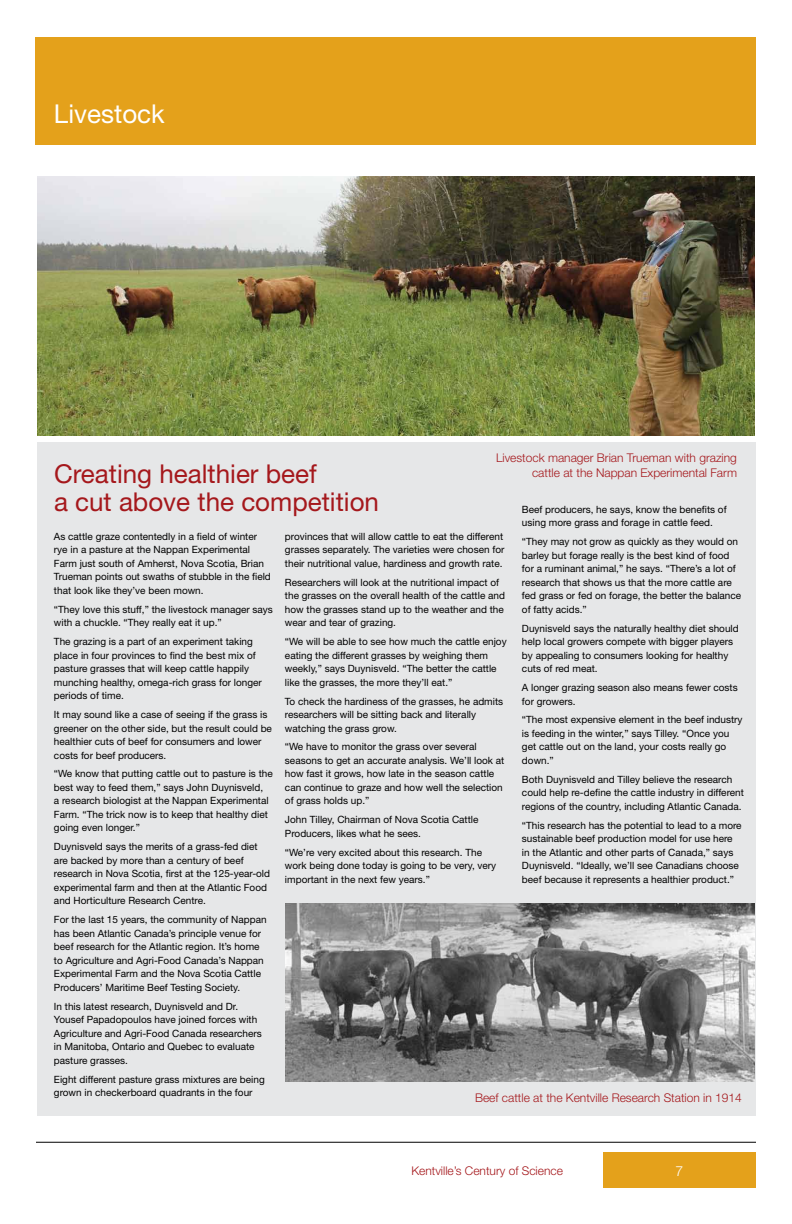
<style>
.page{position:relative;width:792px;height:1224px;background:#fff}
.page>*{position:absolute;margin:0;border:0;box-sizing:border-box;transform-origin:0 0}
.t1{font:26px/28px "Helvetica Neue";color:#a5181c}
.t2{font:26px "Helvetica Neue";color:#fff}
.t3{font:300 14px "Helvetica Neue";color:#fff}
.t4{font:300 12px/14.4px "Helvetica Neue";color:#a5181c;text-align:right}
.t5{font:10px/13.5px "Helvetica Neue";color:#000}
</style>
<div class="page">
<div style="left:603px;top:1152px;width:153px;height:36px;background:#e4a11b"></div>
<hr style="left:36px;top:1142px;width:720px;height:1px;background:#000">
<div style="left:36px;top:37px;width:720px;height:108px;background:#e4a11b"></div>
<div style="left:37px;top:442px;width:719px;height:674px;background:#e6e7e8"></div>
<img style="left:286px;top:903px;width:469px;height:179px">
<img style="left:37px;top:176px;width:718px;height:260px">
<h1 class="t2" style="left:54px;top:98px;width:112px">Livestock</h1>
<p class="t4" style="left:496px;top:451px;width:242px">Livestock manager Brian Trueman with grazing cattle at the Nappan Experimental Farm</p>
<h1 class="t1" style="left:54px;top:459px;width:327px">Creating healthier beef<br>a cut above the competition</h1>
<p class="t5" style="left:522px;top:502px;width:206px">Beef producers, he says, know the benefits of using more grass and forage in cattle feed.</p>
<p class="t5" style="left:522px;top:535px;width:221px">“They may not grow as quickly as they would on barley but forage really is the best kind of food for a ruminant animal,” he says. “There’s a lot of research that shows us that the more cattle are fed grass or fed on forage, the better the balance of fatty acids.”</p>
<p class="t5" style="left:522px;top:621px;width:218px">Duynisveld says the naturally healthy diet should help local growers compete with bigger players by appealing to consumers looking for healthy cuts of red meat.</p>
<p class="t5" style="left:522px;top:681px;width:217px">A longer grazing season also means fewer costs for growers.</p>
<p class="t5" style="left:522px;top:713px;width:222px">“The most expensive element in the beef industry is feeding in the winter,” says Tilley. “Once you get cattle out on the land, your costs really go down.”</p>
<p class="t5" style="left:522px;top:772px;width:223px">Both Duynisveld and Tilley believe the research could help re-define the cattle industry in different regions of the country, including Atlantic Canada.</p>
<p class="t5" style="left:522px;top:818px;width:221px">“This research has the potential to lead to a more sustainable beef production model for use here in the Atlantic and other parts of Canada,” says Duynisveld. “Ideally, we’ll see Canadians choose beef because it represents a healthier product.”</p>
<p class="t5" style="left:285px;top:529px;width:221px">provinces that will allow cattle to eat the different grasses separately. The varieties were chosen for their nutritional value, hardiness and growth rate.</p>
<p class="t5" style="left:285px;top:575px;width:222px">Researchers will look at the nutritional impact of the grasses on the overall health of the cattle and how the grasses stand up to the weather and the wear and tear of grazing.</p>
<p class="t5" style="left:285px;top:635px;width:223px">“We will be able to see how much the cattle enjoy eating the different grasses by weighing them weekly,” says Duynisveld. “The better the cattle like the grasses, the more they’ll eat.”</p>
<p class="t5" style="left:285px;top:694px;width:220px">To check the hardiness of the grasses, he admits researchers will be sitting back and literally watching the grass grow.</p>
<p class="t5" style="left:285px;top:740px;width:221px">“We have to monitor the grass over several seasons to get an accurate analysis. We’ll look at how fast it grows, how late in the season cattle can continue to graze and how well the selection of grass holds up.”</p>
<p class="t5" style="left:285px;top:813px;width:195px">John Tilley, Chairman of Nova Scotia Cattle<br>Producers, likes what he sees.</p>
<p class="t5" style="left:285px;top:845px;width:213px">“We’re very excited about this research. The work being done today is going to be very, very important in the next few years.”</p>
<p class="t5" style="left:54px;top:529px;width:218px">As cattle graze contentedly in a field of winter rye in a pasture at the Nappan Experimental Farm just south of Amherst, Nova Scotia, Brian Trueman points out swaths of stubble in the field that look like they’ve been mown.</p>
<p class="t5" style="left:54px;top:602px;width:220px">“They love this stuff,” the livestock manager says with a chuckle. “They really eat it up.”</p>
<p class="t5" style="left:54px;top:635px;width:209px">The grazing is a part of an experiment taking place in four provinces to find the best mix of pasture grasses that will keep cattle happily munching healthy, omega-rich grass for longer periods of time.</p>
<p class="t5" style="left:54px;top:708px;width:220px">It may sound like a case of seeing if the grass is greener on the other side, but the result could be healthier cuts of beef for consumers and lower costs for beef producers.</p>
<p class="t5" style="left:54px;top:767px;width:220px">“We know that putting cattle out to pasture is the best way to feed them,” says John Duynisveld,<br>a research biologist at the Nappan Experimental Farm. “The trick now is to keep that healthy diet going even longer.”</p>
<p class="t5" style="left:54px;top:840px;width:218px">Duynisveld says the merits of a grass-fed diet are backed by more than a century of beef research in Nova Scotia, first at the 125-year-old experimental farm and then at the Atlantic Food and Horticulture Research Centre.</p>
<p class="t5" style="left:54px;top:913px;width:214px">For the last 15 years, the community of Nappan has been Atlantic Canada’s principle venue for beef research for the Atlantic region. It’s home to Agriculture and Agri-Food Canada’s Nappan Experimental Farm and the Nova Scotia Cattle Producers’ Maritime Beef Testing Society.</p>
<p class="t5" style="left:54px;top:999px;width:209px">In this latest research, Duynisveld and Dr.<br>Yousef Papadopoulos have joined forces with Agriculture and Agri-Food Canada researchers in Manitoba, Ontario and Quebec to evaluate pasture grasses.</p>
<p class="t5" style="left:54px;top:1072px;width:212px">Eight different pasture grass mixtures are being grown in checkerboard quadrants in the four</p>
<p class="t4" style="left:475px;top:1091px;width:268px">Beef cattle at the Kentville Research Station in 1914</p>
<p class="t4" style="left:411px;top:1163px;width:153px">Kentville’s Century of Science</p>
<h2 class="t3" style="left:676px;top:1162px;width:9px">7</h2>
</div>
